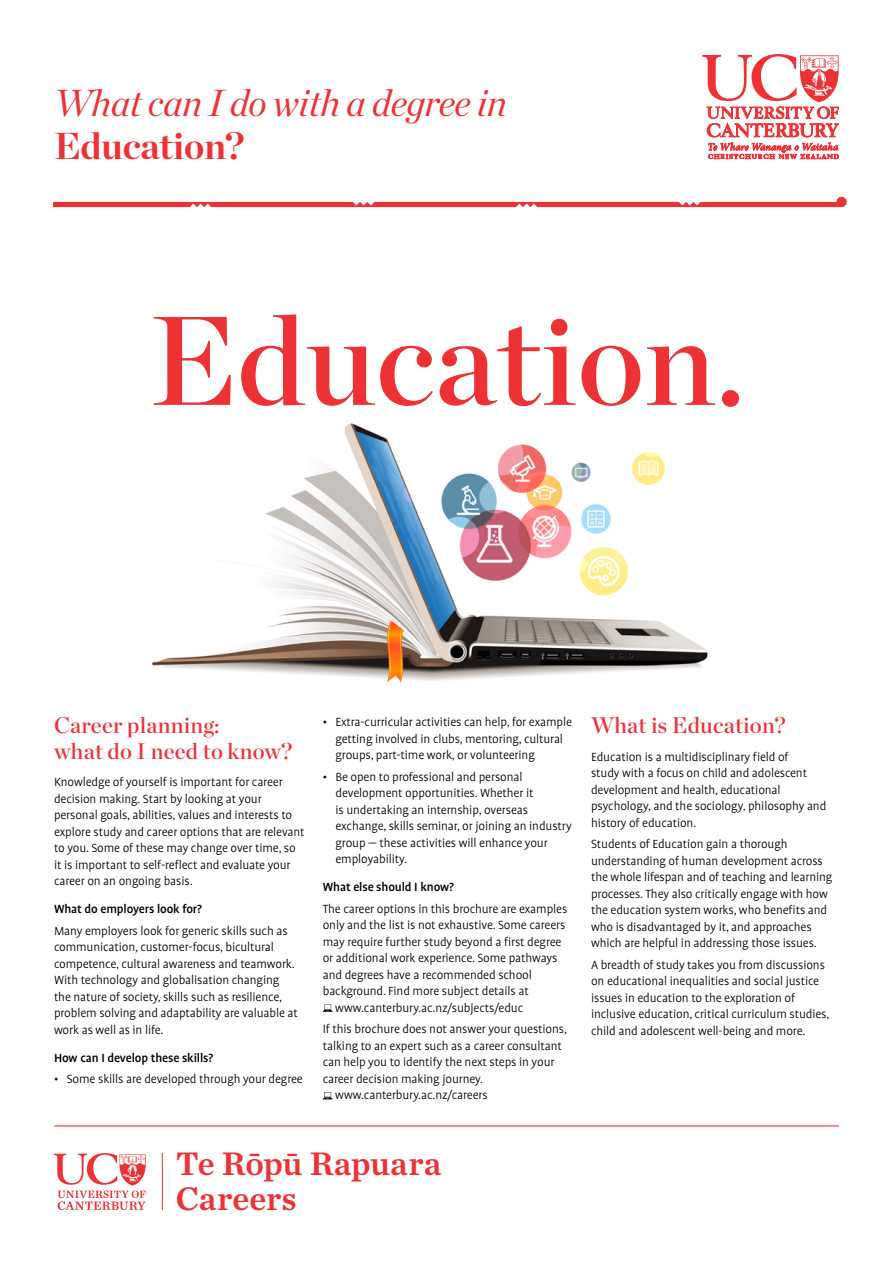
<style>
.page{position:relative;width:893px;height:1263px;background:#fff}
.page>*{position:absolute;margin:0;border:0;box-sizing:border-box;transform-origin:0 0}
.t1{font:126px "Chronicle Display Semi";color:#ee3135}
.t2{font:italic 37.5px "Chronicle Display";letter-spacing:-.01em;color:#ee3135}
.t3{font:700 37.5px "Chronicle Display";letter-spacing:-.01em;color:#ee3135}
.t4{font:34.05px/34.7px "Chronicle Text G2 Semi";color:#ee3135}
.t5{font:22.5px/25.5px "Chronicle Display Semi";letter-spacing:.01em;color:#ee3135}
.t6{font:300 13.5px/16.5px "Profile Pro";letter-spacing:-.01em;color:#000}
.t7{font:500 13.5px "Profile Pro";letter-spacing:-.01em;color:#000}
</style>
<div class="page">
<svg style="left:323px;top:1004px;width:10px;height:8px"></svg>
<svg style="left:323px;top:1092px;width:10px;height:7px"></svg>
<img style="left:151px;top:423px;width:557px;height:259px">
<svg style="left:702px;top:54px;width:137px;height:105px"></svg>
<svg style="left:54px;top:197px;width:793px;height:10px"></svg>
<hr style="left:54px;top:1125px;width:785px;height:1px;background:#ee3135">
<hr style="left:162px;top:1153px;width:1px;height:57px;background:#ee3135">
<svg style="left:54px;top:1153px;width:92px;height:57px"></svg>
<h2 class="t2" style="left:54px;top:74px;width:454px">What can I do with a degree in</h2>
<h2 class="t3" style="left:54px;top:115px;width:192px">Education?</h2>
<h1 class="t1" style="left:149px;top:262px;width:597px">Education.</h1>
<h3 class="t5" style="left:54px;top:711px;width:240px">Career planning:<br>what do I need to know?</h3>
<p class="t6" style="left:54px;top:774px;width:252px">Knowledge of yourself is important for career decision making. Start by looking at your personal goals, abilities, values and interests to explore study and career options that are relevant to you. Some of these may change over time, so it is important to self-reflect and evaluate your career on an ongoing basis.</p>
<p class="t7" style="left:54px;top:901px;width:149px">What do employers look for?</p>
<p class="t6" style="left:54px;top:923px;width:245px">Many employers look for generic skills such as communication, customer-focus, bicultural competence, cultural awareness and teamwork.<br>With technology and globalisation changing the nature of society, skills such as resilience, problem solving and adaptability are valuable at work as well as in life.</p>
<p class="t7" style="left:54px;top:1050px;width:161px">How can I develop these skills?</p>
<p class="t6" style="left:54px;top:1071px;width:250px">• Some skills are developed through your degree</p>
<p class="t6" style="left:335px;top:714px;width:238px;text-indent:-13px">• Extra-curricular activities can help, for example getting involved in clubs, mentoring, cultural groups, part-time work, or volunteering</p>
<p class="t6" style="left:335px;top:769px;width:238px;text-indent:-13px">• Be open to professional and personal development opportunities. Whether it<br>is undertaking an internship, overseas exchange, skills seminar, or joining an industry group — these activities will enhance your employability.</p>
<p class="t7" style="left:323px;top:879px;width:133px">What else should I know?</p>
<p class="t6" style="left:323px;top:901px;width:246px">The career options in this brochure are examples</p>
<p class="t6" style="left:323px;top:917px;width:244px">only and the list is not exhaustive. Some careers</p>
<p class="t6" style="left:323px;top:934px;width:240px">may require further study beyond a first degree</p>
<p class="t6" style="left:323px;top:950px;width:236px">or additional work experience. Some pathways</p>
<p class="t6" style="left:323px;top:967px;width:211px">and degrees have a recommended school</p>
<p class="t6" style="left:323px;top:983px;width:208px">background. Find more subject details at</p>
<p class="t6" style="left:335px;top:1000px;width:190px">www.canterbury.ac.nz/subjects/educ</p>
<p class="t6" style="left:323px;top:1022px;width:246px">If this brochure does not answer your questions,</p>
<p class="t6" style="left:323px;top:1038px;width:241px">talking to an expert such as a career consultant</p>
<p class="t6" style="left:323px;top:1055px;width:233px">can help you to identify the next steps in your</p>
<p class="t6" style="left:323px;top:1071px;width:162px">career decision making journey.</p>
<p class="t6" style="left:335px;top:1088px;width:154px">www.canterbury.ac.nz/careers</p>
<h3 class="t5" style="left:591px;top:711px;width:196px">What is Education?</h3>
<p class="t6" style="left:591px;top:749px;width:237px">Education is a multidisciplinary field of<br>study with a focus on child and adolescent development and health, educational psychology, and the sociology, philosophy and history of education.</p>
<p class="t6" style="left:591px;top:836px;width:243px">Students of Education gain a thorough understanding of human development across the whole lifespan and of teaching and learning processes. They also critically engage with how the education system works, who benefits and who is disadvantaged by it, and approaches which are helpful in addressing those issues.</p>
<p class="t6" style="left:591px;top:957px;width:240px">A breadth of study takes you from discussions on educational inequalities and social justice issues in education to the exploration of inclusive education, critical curriculum studies, child and adolescent well-being and more.</p>
<h3 class="t4" style="left:176px;top:1145px;width:267px">Te Rōpū Rapuara<br>Careers</h3>
</div>
